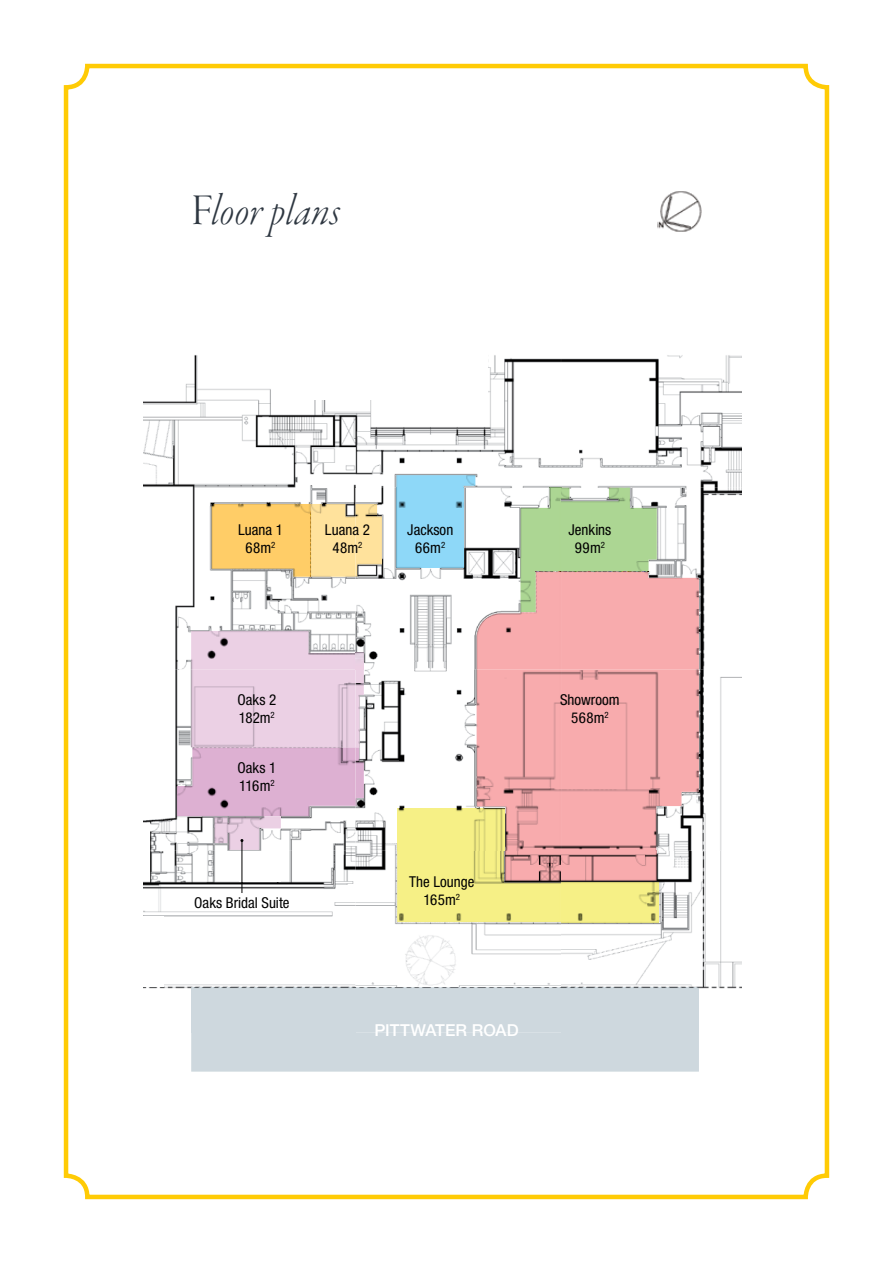
<style>
.page{position:relative;width:893px;height:1263px;background:#fff}
.page>*{position:absolute;margin:0;border:0;box-sizing:border-box;transform-origin:0 0}
.t1{font:45px "Garamond Premr Pro Lt It Disp";letter-spacing:.005em;color:#2e3741}
.t2{font:500 16.5px "Helvetica Neue LT Pro";color:#fff}
.t3{font:condensed 15px/18px "Helvetica Neue LT Pro";letter-spacing:.005em;color:#000;text-align:center}
.s1{font-family:"Garamond Premr Pro Lt Disp"}
</style>
<div class="page">
<div style="left:64px;top:64px;width:765px;height:1135px;border:4px solid #ffcb05;border-radius:21px"></div>
<img style="left:658px;top:191px;width:44px;height:41px">
<img style="left:144px;top:355px;width:211px;height:634px">
<img style="left:356px;top:851px;width:205px;height:136px">
<img style="left:356px;top:669px;width:121px;height:182px">
<img style="left:356px;top:355px;width:386px;height:314px">
<img style="left:561px;top:851px;width:181px;height:138px">
<img style="left:699px;top:669px;width:43px;height:182px">
<div style="left:239px;top:867px;width:41px;height:15px;background:#fff"></div>
<img style="left:520px;top:488px;width:41px;height:84px">
<img style="left:561px;top:488px;width:96px;height:84px">
<img style="left:561px;top:487px;width:69px;height:1px">
<img style="left:397px;top:851px;width:164px;height:71px">
<div style="left:397px;top:808px;width:80px;height:43px;background:#f6f086"></div>
<img style="left:561px;top:882px;width:98px;height:40px">
<img style="left:506px;top:851px;width:150px;height:30px">
<img style="left:477px;top:572px;width:222px;height:279px">
<svg style="left:536px;top:572px;width:25px;height:1px"></svg>
<img style="left:561px;top:572px;width:87px;height:1px">
<img style="left:177px;top:747px;width:178px;height:69px">
<img style="left:356px;top:653px;width:8px;height:153px">
<img style="left:191px;top:631px;width:164px;height:116px">
<img style="left:214px;top:816px;width:67px;height:34px">
<img style="left:212px;top:504px;width:170px;height:73px">
<img style="left:311px;top:504px;width:1px;height:73px">
<div style="left:191px;top:1032px;width:508px;height:39px;background:#ced8de"></div>
<div style="left:191px;top:987px;width:508px;height:45px;background:#ced8de"></div>
<div style="left:396px;top:488px;width:68px;height:79px;background:#8ed8f8"></div>
<img style="left:396px;top:475px;width:79px;height:13px">
<div style="left:95px;top:329px;width:87px;height:71px;background:#fff"></div>
<div style="left:304px;top:329px;width:184px;height:71px;background:#fff"></div>
<div style="left:124px;top:916px;width:39px;height:70px;background:#fff"></div>
<hr style="left:242px;top:840px;width:1px;height:53px;background:#000">
<h1 class="t1" style="left:191px;top:187px;width:150px"><span class="s1">F</span>loor plans</h1>
<p class="t3" style="left:238px;top:521px;width:46px">Luana 1<br>68m<sup>2</sup></p>
<p class="t3" style="left:325px;top:521px;width:46px">Luana 2<br>48m<sup>2</sup></p>
<p class="t3" style="left:568px;top:521px;width:44px">Jenkins<br>99m<sup>2</sup></p>
<p class="t3" style="left:407px;top:521px;width:48px">Jackson<br>66m<sup>2</sup></p>
<p class="t3" style="left:237px;top:691px;width:40px;text-align:left">Oaks 2<br>182m<sup>2</sup></p>
<p class="t3" style="left:237px;top:758px;width:40px;text-align:left">Oaks 1<br>116m<sup>2</sup></p>
<p class="t3" style="left:194px;top:894px;width:97px">Oaks Bridal Suite</p>
<p class="t3" style="left:560px;top:691px;width:61px">Showroom<br>568m<sup>2</sup></p>
<p class="t3" style="left:409px;top:873px;width:67px">The Lounge<br>165m<sup>2</sup></p>
<p class="t2" style="left:374px;top:1020px;width:146px">PITTWATER ROAD</p>
</div>
